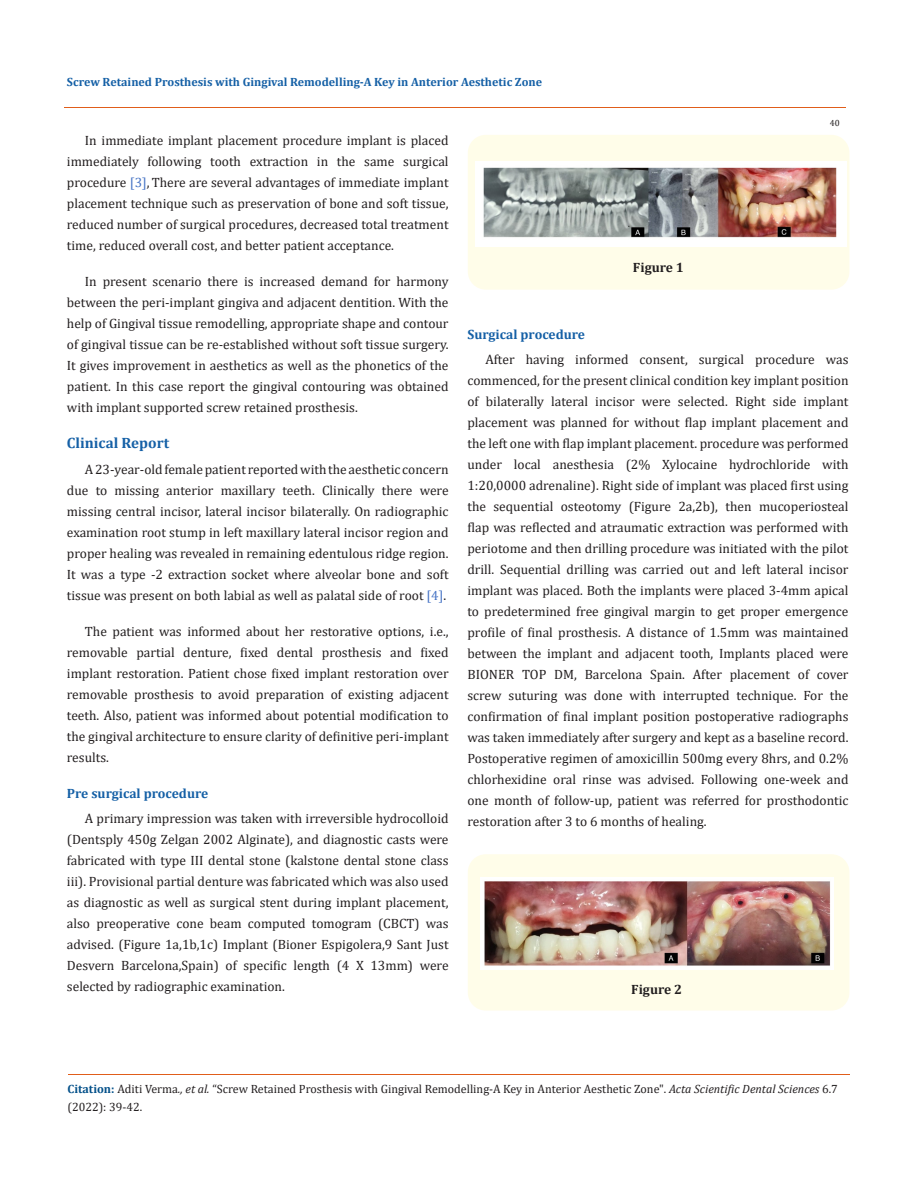
<style>
.page{position:relative;width:917px;height:1188px;background:#fff}
.page>*{position:absolute;margin:0;border:0;box-sizing:border-box;transform-origin:0 0}
.t1{font:700 15px "Cambria";color:#1560a6}
.t2{font:13.5px/21px "Cambria";color:#231f20;text-align:justify}
.t3{font:700 13.5px "Cambria";color:#1560a6}
.t4{font:700 13.5px "Cambria";color:#231f20}
.t5{font:12px/18px "Cambria";color:#231f20}
.t6{font:700 12px "Cambria";color:#1560a6}
.t7{font:9px "Cambria";color:#231f20}
.s1{color:#4472c4}
.s2{font-weight:700;color:#035089}
.s3{font-style:italic}
</style>
<div class="page">
<div style="left:468px;top:135px;width:381px;height:155px;background:#fffde9;border-radius:18px"></div>
<img style="left:476px;top:161px;width:370px;height:85px">
<div style="left:468px;top:854px;width:381px;height:157px;background:#fffde9;border-radius:18px"></div>
<img style="left:480px;top:878px;width:353px;height:91px">
<hr style="left:64px;top:108px;width:781px;height:1px;background:#e05d1a">
<hr style="left:68px;top:1075px;width:781px;height:1px;background:#e05d1a">
<p class="t6" style="left:67px;top:73px;width:477px">Screw Retained Prosthesis with Gingival Remodelling-A Key in Anterior Aesthetic Zone</p>
<p class="t7" style="left:829px;top:118px;width:11px">40</p>
<p class="t2" style="left:67px;top:130px;width:383px;text-indent:18px">In immediate implant placement procedure implant is placed immediately following tooth extraction in the same surgical procedure <span class="s1">[3]</span>, There are several advantages of immediate implant placement technique such as preservation of bone and soft tissue, reduced number of surgical procedures, decreased total treatment time, reduced overall cost, and better patient acceptance.</p>
<p class="t2" style="left:67px;top:271px;width:383px;text-indent:18px">In present scenario there is increased demand for harmony between the peri-implant gingiva and adjacent dentition. With the help of Gingival tissue remodelling, appropriate shape and contour of gingival tissue can be re-established without soft tissue surgery.<br>It gives improvement in aesthetics as well as the phonetics of the patient. In this case report the gingival contouring was obtained with implant supported screw retained prosthesis.</p>
<p class="t1" style="left:67px;top:433px;width:104px">Clinical Report</p>
<p class="t2" style="left:67px;top:459px;width:383px;text-indent:18px">A 23-year-old female patient reported with the aesthetic concern due to missing anterior maxillary teeth. Clinically there were missing central incisor, lateral incisor bilaterally. On radiographic examination root stump in left maxillary lateral incisor region and proper healing was revealed in remaining edentulous ridge region.<br>It was a type -2 extraction socket where alveolar bone and soft tissue was present on both labial as well as palatal side of root <span class="s1">[4]</span>.</p>
<p class="t2" style="left:67px;top:621px;width:383px;text-indent:18px">The patient was informed about her restorative options, i.e., removable partial denture, fixed dental prosthesis and fixed implant restoration. Patient chose fixed implant restoration over removable prosthesis to avoid preparation of existing adjacent teeth. Also, patient was informed about potential modification to the gingival architecture to ensure clarity of definitive peri-implant results.</p>
<p class="t3" style="left:67px;top:784px;width:143px">Pre surgical procedure</p>
<p class="t2" style="left:67px;top:808px;width:383px;text-indent:18px">A primary impression was taken with irreversible hydrocolloid (Dentsply 450g Zelgan 2002 Alginate), and diagnostic casts were fabricated with type III dental stone (kalstone dental stone class iii). Provisional partial denture was fabricated which was also used as diagnostic as well as surgical stent during implant placement, also preoperative cone beam computed tomogram (CBCT) was advised. (Figure 1a,1b,1c) Implant (Bioner Espigolera,9 Sant Just Desvern Barcelona,Spain) of specific length (4 X 13mm) were selected by radiographic examination.</p>
<p class="t4" style="left:633px;top:258px;width:52px">Figure 1</p>
<p class="t3" style="left:467px;top:325px;width:119px">Surgical procedure</p>
<p class="t2" style="left:467px;top:349px;width:382px;text-indent:18px">After having informed consent, surgical procedure was commenced, for the present clinical condition key implant position of bilaterally lateral incisor were selected. Right side implant placement was planned for without flap implant placement and the left one with flap implant placement. procedure was performed under local anesthesia (2% Xylocaine hydrochloride with 1:20,0000 adrenaline). Right side of implant was placed first using the sequential osteotomy (Figure 2a,2b), then mucoperiosteal flap was reflected and atraumatic extraction was performed with periotome and then drilling procedure was initiated with the pilot drill. Sequential drilling was carried out and left lateral incisor implant was placed. Both the implants were placed 3-4mm apical to predetermined free gingival margin to get proper emergence profile of final prosthesis. A distance of 1.5mm was maintained between the implant and adjacent tooth, Implants placed were BIONER TOP DM, Barcelona Spain. After placement of cover screw suturing was done with interrupted technique. For the confirmation of final implant position postoperative radiographs was taken immediately after surgery and kept as a baseline record.<br>Postoperative regimen of amoxicillin 500mg every 8hrs, and 0.2% chlorhexidine oral rinse was advised. Following one-week and one month of follow-up, patient was referred for prosthodontic restoration after 3 to 6 months of healing.</p>
<p class="t4" style="left:631px;top:980px;width:52px">Figure 2</p>
<p class="t5" style="left:68px;top:1080px;width:771px"><span class="s2">Citation:</span> Aditi Verma<span class="s3">., et al.</span> “Screw Retained Prosthesis with Gingival Remodelling-A Key in Anterior Aesthetic Zone". <span class="s3">Acta Scientific Dental Sciences</span> 6.7 (2022): 39-42.</p>
</div>
